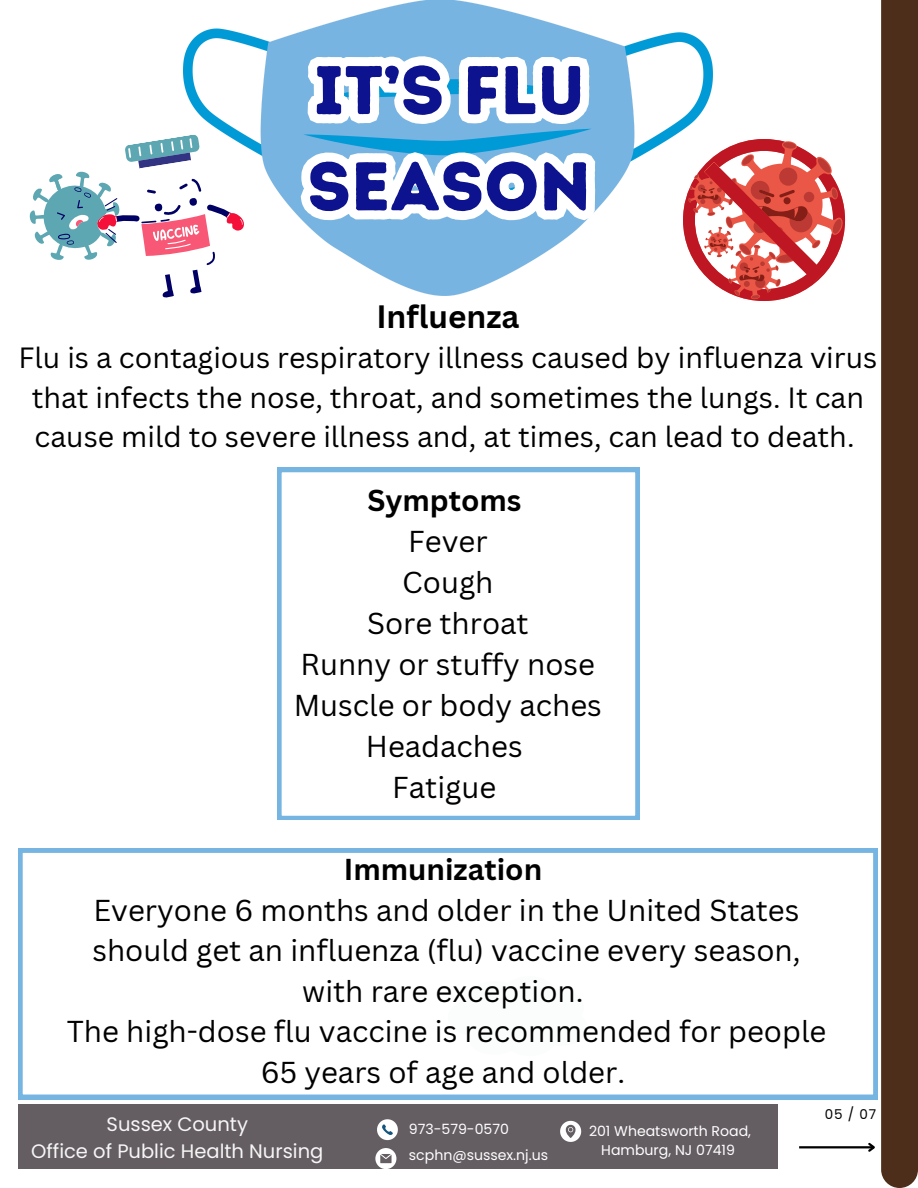
<style>
.page{position:relative;width:918px;height:1188px;background:#fff}
.page>*{position:absolute;margin:0;border:0;box-sizing:border-box;transform-origin:0 0}
.t1{font:68.7px/96.1px "Intro Rust Base";color:#0d138f}
.t2{font:700 31.5px "Canva Sans";color:#000}
.t3{font:29.4px/41.1px "Canva Sans";color:#000;text-align:center}
.t4{font:28.5px/39.3px "Canva Sans";color:#000;text-align:center}
.t5{font:19.5px/27px "Poppins";color:#f6f6f6;text-align:center}
.t6{font:14.1px/19.2px "Poppins";color:#fff;text-align:center}
.t7{font:13.5px "Poppins";color:#000}
.s1{font-weight:700}
</style>
<div class="page">
<hr style="left:799px;top:1146px;width:75px;height:2px;background:#000">
<svg style="left:866px;top:1142px;width:9px;height:10px"></svg>
<div style="left:881px;top:0;width:37px;height:1188px;background:#4d2e1a"></div>
<div style="left:18px;top:1105px;width:759px;height:64px;background:#645d62"></div>
<svg style="left:377px;top:1119px;width:21px;height:21px"></svg>
<svg style="left:375px;top:1148px;width:21px;height:21px"></svg>
<svg style="left:560px;top:1121px;width:21px;height:21px"></svg>
<img style="left:183px;top:0;width:529px;height:296px">
<svg style="left:29px;top:134px;width:221px;height:164px"></svg>
<svg style="left:683px;top:139px;width:162px;height:162px"></svg>
<svg style="left:277px;top:468px;width:362px;height:352px"></svg>
<svg style="left:18px;top:848px;width:860px;height:251px"></svg>
<svg style="left:299px;top:47px;width:300px;height:90px"></svg>
<svg style="left:291px;top:143px;width:314px;height:92px"></svg>
<h3 class="t1" style="left:307px;top:42px;width:285px">IT’S FLU<br>SEASON</h3>
<p class="t2" style="left:376px;top:294px;width:144px">Influenza</p>
<p class="t4" style="left:18px;top:338px;width:860px">Flu is a contagious respiratory illness caused by influenza virus that infects the nose, throat, and sometimes the lungs. It can cause mild to severe illness and, at times, can lead to death.</p>
<h2 class="t3" style="left:294px;top:479px;width:310px"><span class="s1">Symptoms<br></span>Fever<br>Cough<br>Sore throat<br>Runny or stuffy nose<br>Muscle or body aches<br>Headaches<br>Fatigue</h2>
<h2 class="t3" style="left:67px;top:848px;width:761px;line-height:40.5px"><span class="s1">Immunization<br></span>Everyone 6 months and older in the United States should get an influenza (flu) vaccine every season, with rare exception.<br>The high-dose flu vaccine is recommended for people 65 years of age and older.</h2>
<h2 class="t5" style="left:31px;top:1110px;width:294px">Sussex County<br>Office of Public Health Nursing</h2>
<p class="t6" style="left:409px;top:1119px;width:102px">973-579-0570</p>
<h1 class="t6" style="left:409px;top:1145px;width:141px">scphn@sussex.nj.us</h1>
<p class="t6" style="left:589px;top:1122px;width:163px">201 Wheatsworth Road,<br>Hamburg, NJ 07419</p>
<p class="t7" style="left:825px;top:1105px;width:53px">05 / 07</p>
</div>
